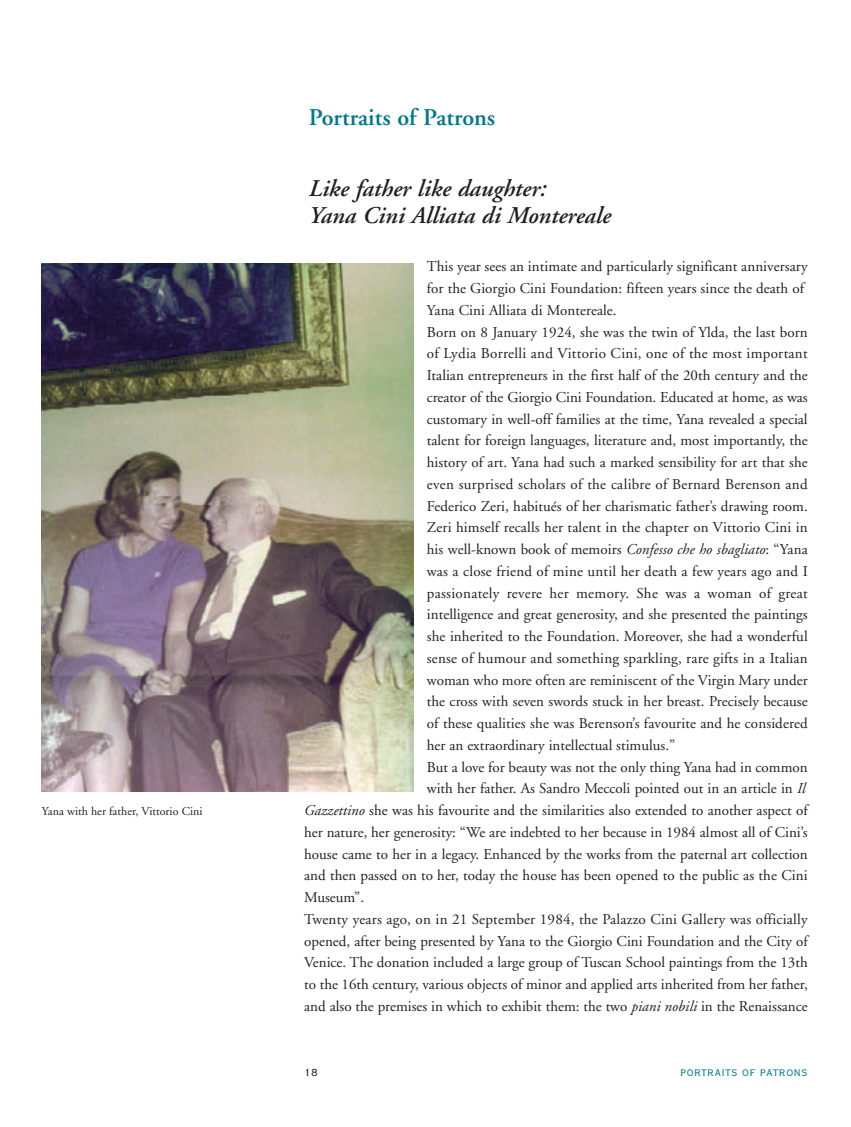
<style>
.page{position:relative;width:851px;height:1127px;background:#fff}
.page>*{position:absolute;margin:0;border:0;box-sizing:border-box;transform-origin:0 0}
.t1{font:italic 600 24px/27px "Adobe Garamond";color:#231f20}
.t2{font:600 24px "Adobe Garamond";color:#00788b}
.t3{font:15px "Adobe Garamond";color:#231f20}
.t4{font:15px "Adobe Garamond";letter-spacing:.02em;color:#231f20}
.t5{font:15px "Copperplate Twenty Nine BC";color:#00788b}
.t6{font:13.5px "Copperplate Twenty Nine BC";color:#231f20}
.t7{font:12px "Adobe Garamond";color:#231f20}
.s1{font-style:italic}
</style>
<div class="page">
<img style="left:42px;top:263px;width:371px;height:529px">
<p class="t7" style="left:42px;top:807px;width:162px">Yana with her father, Vittorio Cini</p>
<h1 class="t2" style="left:309px;top:107px;width:188px">Portraits of Patrons</h1>
<h1 class="t1" style="left:309px;top:177px;width:303px">Like father like daughter:<br>Yana Cini Alliata di Montereale</h1>
<p class="t3" style="left:427px;top:260px;width:382px">This year sees an intimate and particularly significant anniversary</p>
<p class="t3" style="left:427px;top:282px;width:379px">for the Giorgio Cini Foundation: fifteen years since the death of</p>
<p class="t3" style="left:427px;top:304px;width:191px">Yana Cini Alliata di Montereale.</p>
<p class="t3" style="left:427px;top:326px;width:382px">Born on 8 January 1924, she was the twin of Ylda, the last born</p>
<p class="t4" style="left:427px;top:347px;width:382px">of Lydia Borrelli and Vittorio Cini, one of the most important</p>
<p class="t3" style="left:427px;top:369px;width:382px">Italian entrepreneurs in the first half of the 20th century and the</p>
<p class="t3" style="left:427px;top:391px;width:382px">creator of the Giorgio Cini Foundation. Educated at home, as was</p>
<p class="t3" style="left:427px;top:413px;width:382px">customary in well-off families at the time, Yana revealed a special</p>
<p class="t3" style="left:427px;top:434px;width:382px">talent for foreign languages, literature and, most importantly, the</p>
<p class="t3" style="left:427px;top:456px;width:382px">history of art. Yana had such a marked sensibility for art that she</p>
<p class="t4" style="left:427px;top:478px;width:382px">even surprised scholars of the calibre of Bernard Berenson and</p>
<p class="t3" style="left:427px;top:500px;width:382px">Federico Zeri, habitués of her charismatic father’s drawing room.</p>
<p class="t3" style="left:427px;top:521px;width:382px">Zeri himself recalls her talent in the chapter on Vittorio Cini in</p>
<p class="t3" style="left:427px;top:543px;width:382px">his well-known book of memoirs <span class="s1">Confesso che ho sbagliato</span>: “Yana</p>
<p class="t3" style="left:427px;top:565px;width:382px">was a close friend of mine until her death a few years ago and I</p>
<p class="t4" style="left:427px;top:587px;width:382px">passionately revere her memory. She was a woman of great</p>
<p class="t3" style="left:427px;top:608px;width:382px">intelligence and great generosity, and she presented the paintings</p>
<p class="t3" style="left:427px;top:630px;width:382px">she inherited to the Foundation. Moreover, she had a wonderful</p>
<p class="t3" style="left:427px;top:652px;width:382px">sense of humour and something sparkling, rare gifts in a Italian</p>
<p class="t3" style="left:427px;top:674px;width:382px">woman who more often are reminiscent of the Virgin Mary under</p>
<p class="t3" style="left:427px;top:695px;width:382px">the cross with seven swords stuck in her breast. Precisely because</p>
<p class="t3" style="left:427px;top:717px;width:382px">of these qualities she was Berenson’s favourite and he considered</p>
<p class="t3" style="left:427px;top:739px;width:250px">her an extraordinary intellectual stimulus.”</p>
<p class="t3" style="left:427px;top:761px;width:382px">But a love for beauty was not the only thing Yana had in common</p>
<p class="t3" style="left:427px;top:782px;width:380px">with her father. As Sandro Meccoli pointed out in an article in <span class="s1">Il</span></p>
<p class="t3" style="left:304px;top:804px;width:505px"><span class="s1">Gazzettino</span> she was his favourite and the similarities also extended to another aspect of</p>
<p class="t3" style="left:304px;top:826px;width:505px">her nature, her generosity: “We are indebted to her because in 1984 almost all of Cini’s</p>
<p class="t3" style="left:304px;top:848px;width:505px">house came to her in a legacy. Enhanced by the works from the paternal art collection</p>
<p class="t3" style="left:304px;top:869px;width:505px">and then passed on to her, today the house has been opened to the public as the Cini</p>
<p class="t3" style="left:304px;top:891px;width:61px">Museum”.</p>
<p class="t3" style="left:304px;top:913px;width:505px">Twenty years ago, on in 21 September 1984, the Palazzo Cini Gallery was officially</p>
<p class="t3" style="left:304px;top:935px;width:505px">opened, after being presented by Yana to the Giorgio Cini Foundation and the City of</p>
<p class="t3" style="left:304px;top:956px;width:505px">Venice. The donation included a large group of Tuscan School paintings from the 13th</p>
<p class="t3" style="left:304px;top:978px;width:505px">to the 16th century, various objects of minor and applied arts inherited from her father,</p>
<p class="t3" style="left:304px;top:1000px;width:505px">and also the premises in which to exhibit them: the two <span class="s1">piani nobili</span> in the Renaissance</p>
<p class="t6" style="left:304px;top:1063px;width:15px">18</p>
<p class="t5" style="left:679px;top:1062px;width:129px">portraits of patrons</p>
</div>
